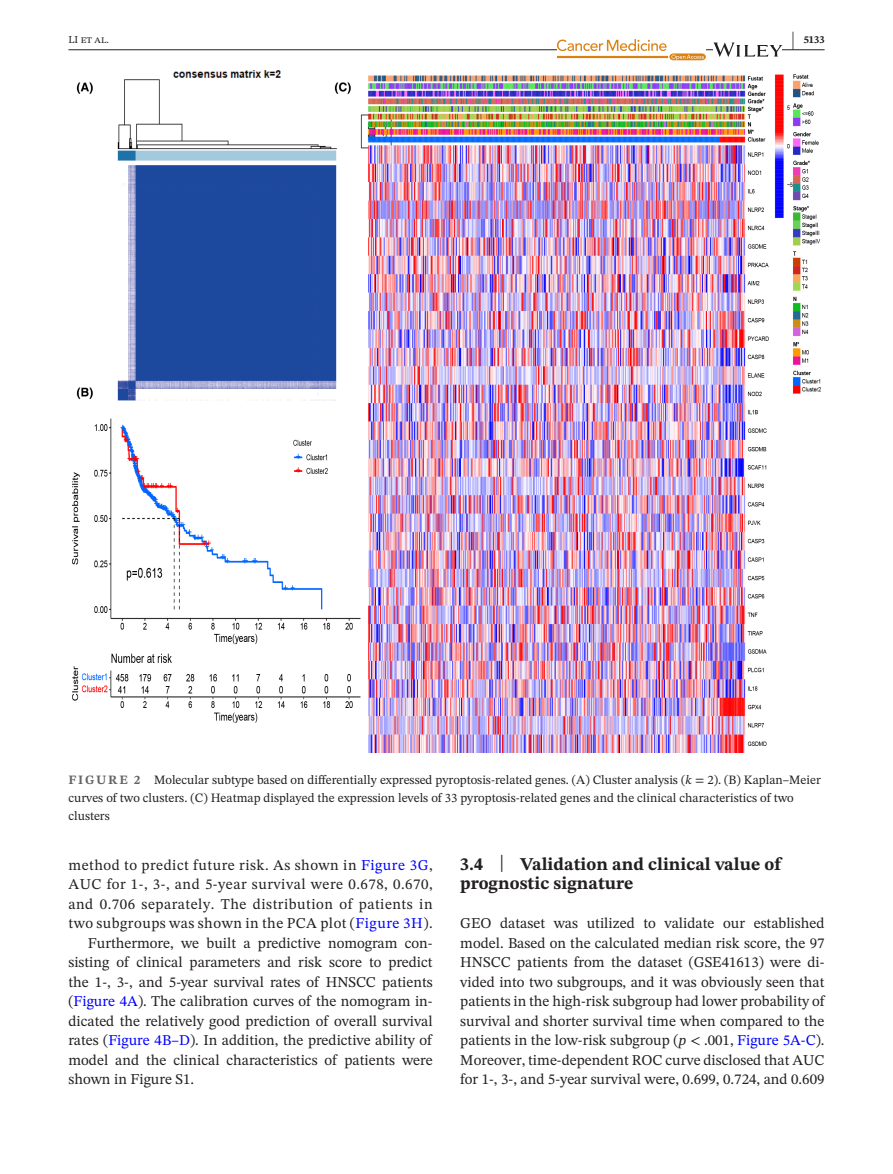
<style>
.page{position:relative;width:893px;height:1174px;background:#fff}
.page>*{position:absolute;margin:0;border:0;box-sizing:border-box;transform-origin:0 0}
.t1{font:700 21px "STIX Two Text";color:#231f20;scale:.42 1}
.t2{font:700 18px/19.5px "STIX Two Text";color:#231f20}
.t3{font:15px/19.5px "STIX Two Text";color:#231f20;text-align:justify}
.t4{font:15px "STIX Two Text";letter-spacing:.035em;color:#231f20}
.t5{font:12.75px/18px "STIX Two Text";color:#231f20}
.t6{font:10.5px "STIX Two Text";color:#231f20}
.t7{font:700 10.5px "STIX Two Text";color:#231f20}
.s1{font-weight:700;color:#636366}
.s2{font-style:italic}
.s3{color:#00f}
.s4{font-weight:400;font-size:23.7px}
</style>
<div class="page">
<hr style="left:68px;top:49px;width:756px;height:1px;background:#231f20">
<svg style="left:557px;top:39px;width:149px;height:21px"></svg>
<svg style="left:713px;top:43px;width:69px;height:14px"></svg>
<img style="left:72px;top:70px;width:749px;height:682px">
<h1 class="t1" style="left:792px;top:24px;width:8px">|</h1>
<p class="t6" style="left:68px;top:32px;width:42px">LI et al.</p>
<p class="t7" style="left:804px;top:32px;width:22px">5133</p>
<p class="t5" style="left:68px;top:771px;width:754px"><span class="s1">FIGURE 2</span> Molecular subtype based on differentially expressed pyroptosis-related genes. (A) Cluster analysis (<span class="s2">k</span> = 2). (B) Kaplan–Meier curves of two clusters. (C) Heatmap displayed the expression levels of 33 pyroptosis-related genes and the clinical characteristics of two clusters</p>
<p class="t4" style="left:68px;top:854px;width:366px">method to predict future risk. As shown in <span class="s3">Figure 3G</span>,</p>
<p class="t4" style="left:68px;top:873px;width:366px">AUC for 1-, 3-, and 5-year survival were 0.678, 0.670,</p>
<p class="t4" style="left:68px;top:893px;width:366px">and 0.706 separately. The distribution of patients in</p>
<p class="t4" style="left:68px;top:912px;width:366px">two subgroups was shown in the PCA plot (<span class="s3">Figure 3H</span>).</p>
<p class="t3" style="left:88px;top:933px;width:346px">Furthermore, we built a predictive nomogram con-</p>
<p class="t3" style="left:68px;top:952px;width:366px">sisting of clinical parameters and risk score to predict</p>
<p class="t3" style="left:68px;top:972px;width:366px">the 1-, 3-, and 5-year survival rates of HNSCC patients</p>
<p class="t3" style="left:68px;top:991px;width:366px">(<span class="s3">Figure 4A</span>). The calibration curves of the nomogram in-</p>
<p class="t3" style="left:68px;top:1011px;width:366px">dicated the relatively good prediction of overall survival</p>
<p class="t3" style="left:68px;top:1030px;width:365px">rates (<span class="s3">Figure 4B–D</span>). In addition, the predictive ability of</p>
<p class="t3" style="left:68px;top:1050px;width:366px">model and the clinical characteristics of patients were</p>
<p class="t3" style="left:68px;top:1069px;width:127px">shown in Figure S1.</p>
<p class="t2" style="left:460px;top:854px;width:322px">3.4 <span class="s4">|</span> Validation and clinical value of prognostic signature</p>
<p class="t3" style="left:460px;top:913px;width:366px">GEO dataset was utilized to validate our established model. Based on the calculated median risk score, the 97<br>HNSCC patients from the dataset (GSE41613) were di&shy;vided into two subgroups, and it was obviously seen that patients in the high-risk subgroup had lower probability of survival and shorter survival time when compared to the patients in the low-risk subgroup (<span class="s2">p</span> &lt; .001, <span class="s3">Figure 5A-C</span>).<br>Moreover, time-dependent ROC curve disclosed that AUC for 1-, 3-, and 5-year survival were, 0.699, 0.724, and 0.609</p>
</div>
